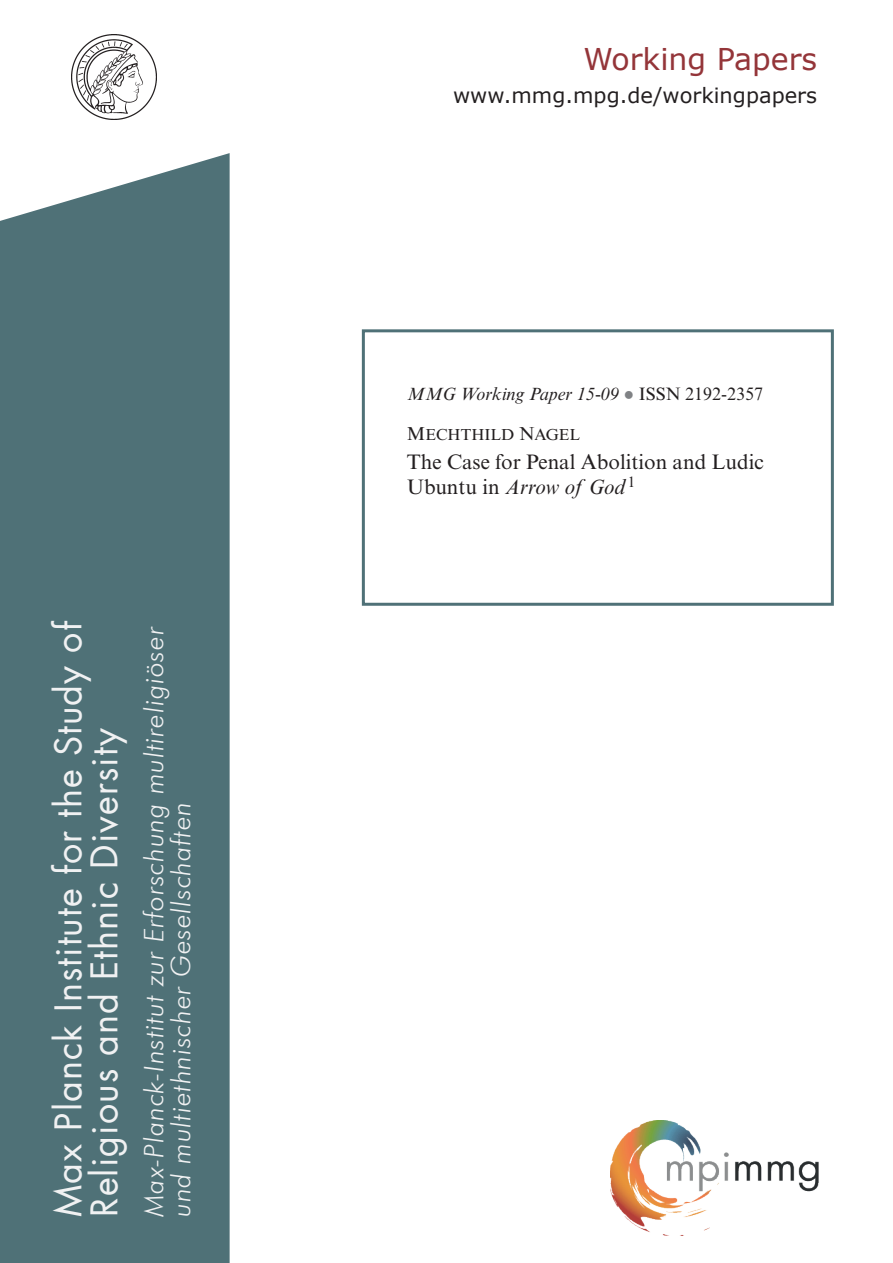
<style>
.page{position:relative;width:893px;height:1263px;background:#fff}
.page>*{position:absolute;margin:0;border:0;box-sizing:border-box;transform-origin:0 0}
.t1{font:36px/36px "Futura LT";letter-spacing:.03em;color:#f0f1f2}
.t2{font:30px "Verdana";color:#943539}
.t3{font:italic 300 27px/27px "Futura BT";letter-spacing:.03em;color:#f0f1f2}
.t4{font:21px/25.2px "Times New Roman MT Std";color:#231f20}
.t5{font:21px "Verdana";color:#231f20}
.t6{font:italic 18px "Times New Roman MT Std";color:#231f20}
.t7{font:15.9px "Times New Roman MT Std SC850";color:#231f20}
.s1{font-family:"Verdana";font-style:normal;color:#808285}
.s2{font-style:normal}
.s3{font-size:18.75px}
.s4{font-style:italic}
</style>
<div class="page">
<img style="left:611px;top:1120px;width:208px;height:115px">
<img style="left:71px;top:34px;width:85px;height:85px">
<div style="left:0;top:153px;width:230px;height:1110px;background:#4f7177"></div>
<div style="left:362px;top:329px;width:472px;height:277px;border:3px solid #4f7177"></div>
<h1 class="t1" style="left:51px;top:1217px;width:597px;rotate:-90deg">Max Planck Institute for the Study of<br>Religious and Ethnic Diversity</h1>
<p class="t3" style="left:140px;top:1217px;width:591px;rotate:-90deg">Max-Planck-Institut zur Erforschung multireligiöser und multiethnischer Gesellschaften</p>
<p class="t2" style="left:583px;top:38px;width:235px">Working Papers</p>
<p class="t5" style="left:453px;top:81px;width:366px">www.mmg.mpg.de/workingpapers</p>
<p class="t6" style="left:407px;top:384px;width:358px">MMG Working Paper 15-09 <span class="s1">●</span> <span class="s2">ISSN 2192-2357</span></p>
<p class="t7" style="left:407px;top:425px;width:175px"><span class="s3">M</span>ECHTHILD <span class="s3">N</span>AGEL</p>
<p class="t4" style="left:407px;top:449px;width:358px">The Case for Penal Abolition and Ludic<br>Ubuntu in <span class="s4">Arrow of God</span> <sup>1</sup></p>
</div>
